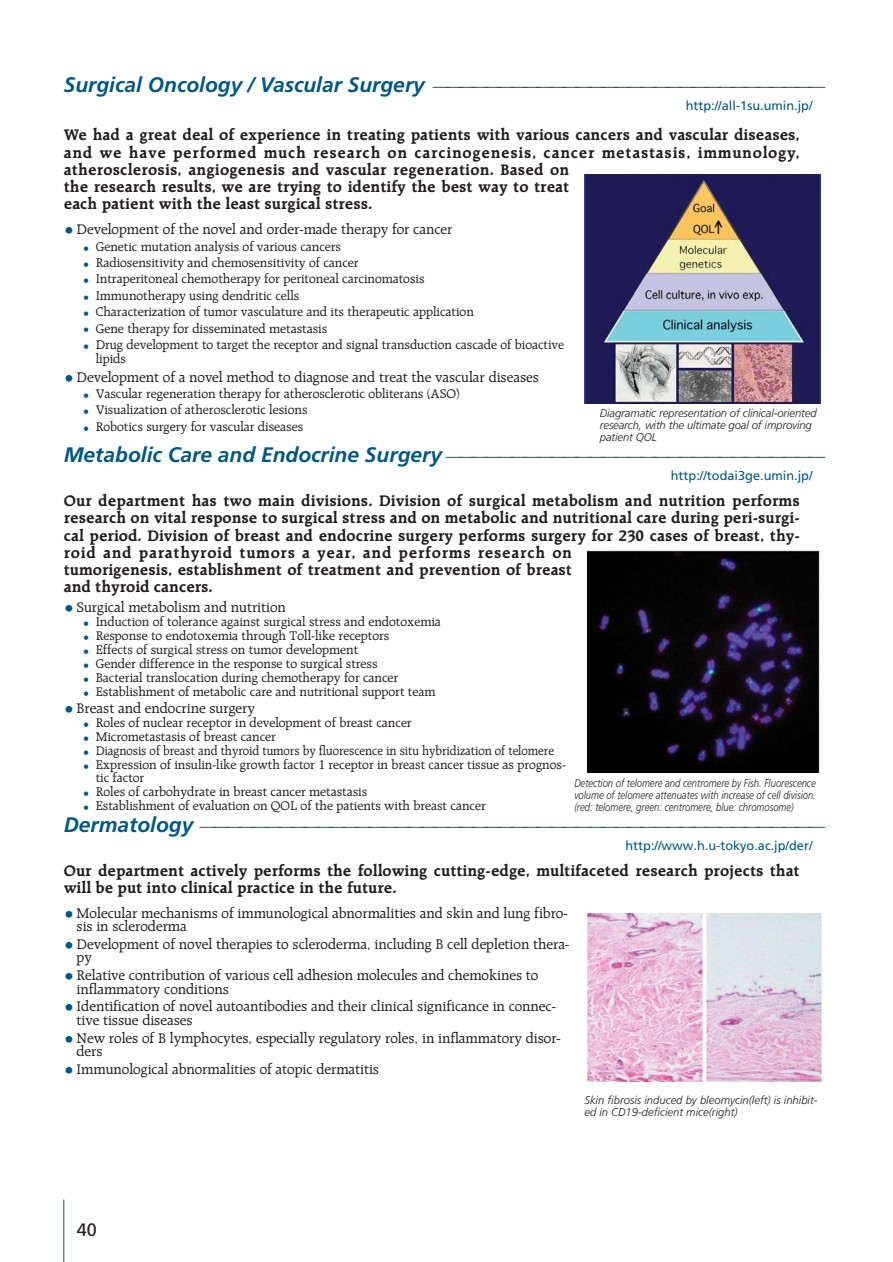
<style>
.page{position:relative;width:893px;height:1262px;background:#fff}
.page>*{position:absolute;margin:0;border:0;box-sizing:border-box;transform-origin:0 0}
.t1{font:italic 700 21px "Frutiger";color:#005887}
.t2{font:18px "Frutiger";color:#231f20}
.t3{font:300 17.25px "Frutiger";color:#1b5a40}
.t4{font:700 16.5px/17.2px "Raleigh";color:#231f20}
.t5{font:15px/13.5px "Raleigh";color:#231f20}
.t6{font:13.5px/14.2px "Raleigh";color:#231f20}
.t7{font:13.5px "Raleigh";color:#231f20;scale:.94 1}
.t8{font:12.75px "Frutiger";color:#005887}
.t9{font:italic 300 11.25px/12px "Frutiger";color:#231f20}
.t10{font:italic 300 11.25px/12px "Frutiger";color:#231f20;text-align:justify;scale:.84 1}
.s1{font-weight:300;font-style:normal;font-size:17.25px;color:#1b5a40}
.s2{font-size:21px;color:#005887}
.s3{color:#005887}
.s4{font-weight:700;font-style:italic;font-size:21px;color:#005887}
</style>
<div class="page">
<hr style="left:63px;top:1199px;width:1px;height:62px;background:#1b5a40">
<img style="left:584px;top:174px;width:236px;height:229px">
<img style="left:587px;top:550px;width:233px;height:222px">
<img style="left:587px;top:913px;width:234px;height:168px">
<h1 class="t1" style="left:64px;top:77px;width:763px">S u r g i c a l O n c o l o g y / V a s c u l a r S u r g e r y <span class="s1">——————————————————————————————</span></h1>
<p class="t8" style="left:685px;top:101px;width:128px">http://all-1su.umin.jp/</p>
<p class="t4" style="left:64px;top:127px;width:737px">We had a great deal of experience in treating patients with various cancers and vascular diseases, and we have performed much research on carcinogenesis, cancer metastasis, immunology, atherosclerosis, angiogenesis and vascular regeneration. Based on<br>the research results, we are trying to identify the best way to treat<br>each patient with the least surgical stress.</p>
<p class="t5" style="left:64px;top:223px;width:390px"><span class="s2">•</span> Development of the novel and order-made therapy for cancer</p>
<p class="t6" style="left:83px;top:240px;width:259px"><span class="s3">•</span> Genetic mutation analysis of various cancers</p>
<p class="t6" style="left:83px;top:256px;width:277px"><span class="s3">•</span> Radiosensitivity and chemosensitivity of cancer</p>
<p class="t6" style="left:83px;top:273px;width:343px"><span class="s3">•</span> Intraperitoneal chemotherapy for peritoneal carcinomatosis</p>
<p class="t6" style="left:83px;top:289px;width:218px"><span class="s3">•</span> Immunotherapy using dendritic cells</p>
<p class="t6" style="left:83px;top:305px;width:392px"><span class="s3">•</span> Characterization of tumor vasculature and its therapeutic application</p>
<p class="t6" style="left:83px;top:322px;width:246px"><span class="s3">•</span> Gene therapy for disseminated metastasis</p>
<p class="t6" style="left:96px;top:338px;width:470px;text-indent:-13px"><span class="s3">•</span> Drug development to target the receptor and signal transduction cascade of bioactive lipids</p>
<p class="t5" style="left:64px;top:371px;width:476px"><span class="s2">•</span> Development of a novel method to diagnose and treat the vascular diseases</p>
<p class="t6" style="left:83px;top:387px;width:378px"><span class="s3">•</span> Vascular regeneration therapy for atherosclerotic obliterans (ASO)</p>
<p class="t6" style="left:83px;top:404px;width:226px"><span class="s3">•</span> Visualization of atherosclerotic lesions</p>
<p class="t6" style="left:83px;top:420px;width:222px"><span class="s3">•</span> Robotics surgery for vascular diseases</p>
<p class="t9" style="left:600px;top:408px;width:218px">Diagramatic representation of clinical-oriented research, with the ultimate goal of improving patient QOL</p>
<h1 class="t1" style="left:64px;top:446px;width:763px">Metabolic Care and Endocrine Surgery <span class="s1">—————————————————————————————</span></h1>
<p class="t8" style="left:670px;top:471px;width:143px">http://todai3ge.umin.jp/</p>
<p class="t4" style="left:64px;top:493px;width:737px">Our department has two main divisions. Division of surgical metabolism and nutrition performs research on vital response to surgical stress and on metabolic and nutritional care during peri-surgi&shy;cal period. Division of breast and endocrine surgery performs surgery for 230 cases of breast, thy&shy;roid and parathyroid tumors a year, and performs research on<br>tumorigenesis, establishment of treatment and prevention of breast<br>and thyroid cancers.</p>
<p class="t5" style="left:64px;top:601px;width:223px"><span class="s2">•</span>Surgical metabolism and nutrition</p>
<p class="t6" style="left:83px;top:615px;width:359px"><span class="s3">•</span> Induction of tolerance against surgical stress and endotoxemia</p>
<p class="t6" style="left:83px;top:629px;width:308px"><span class="s3">•</span> Response to endotoxemia through Toll-like receptors</p>
<p class="t6" style="left:83px;top:643px;width:277px"><span class="s3">•</span> Effects of surgical stress on tumor development</p>
<p class="t6" style="left:83px;top:657px;width:296px"><span class="s3">•</span> Gender difference in the response to surgical stress</p>
<p class="t6" style="left:83px;top:671px;width:317px"><span class="s3">•</span> Bacterial translocation during chemotherapy for cancer</p>
<p class="t6" style="left:83px;top:685px;width:354px"><span class="s3">•</span> Establishment of metabolic care and nutritional support team</p>
<p class="t5" style="left:64px;top:702px;width:193px"><span class="s2">•</span> Breast and endocrine surgery</p>
<p class="t6" style="left:83px;top:716px;width:330px"><span class="s3">•</span> Roles of nuclear receptor in development of breast cancer</p>
<p class="t6" style="left:83px;top:730px;width:195px"><span class="s3">•</span> Micrometastasis of breast cancer</p>
<p class="t7" style="left:83px;top:744px;width:502px"><span class="s3">•</span> Diagnosis of breast and thyroid tumors by fluorescence in situ hybridization of telomere</p>
<p class="t6" style="left:96px;top:759px;width:471px;line-height:12.8px;text-indent:-13px"><span class="s3">•</span> Expression of insulin-like growth factor 1 receptor in breast cancer tissue as prognos&shy;tic factor</p>
<p class="t6" style="left:83px;top:785px;width:286px"><span class="s3">•</span> Roles of carbohydrate in breast cancer metastasis</p>
<p class="t6" style="left:83px;top:799px;width:404px"><span class="s3">•</span> Establishment of evaluation on QOL of the patients with breast cancer</p>
<p class="t10" style="left:574px;top:778px;width:289px">Detection of telomere and centromere by Fish. Fluorescence volume of telomere attenuates with increase of cell division. (red: telomere, green: centromere, blue: chromosome)</p>
<p class="t3" style="left:64px;top:819px;width:763px"><span class="s4">D e r m a t o l o g y</span> ————————————————————————————————————————————————</p>
<p class="t8" style="left:625px;top:841px;width:188px">http://www.h.u-tokyo.ac.jp/der/</p>
<p class="t4" style="left:64px;top:863px;width:737px">Our department actively performs the following cutting-edge, multifaceted research projects that will be put into clinical practice in the future.</p>
<p class="t5" style="left:77px;top:907px;width:492px;text-indent:-13px"><span class="s2">•</span> Molecular mechanisms of immunological abnormalities and skin and lung fibro&shy;sis in scleroderma</p>
<p class="t5" style="left:77px;top:938px;width:494px;text-indent:-13px"><span class="s2">•</span> Development of novel therapies to scleroderma, including B cell depletion thera&shy;py</p>
<p class="t5" style="left:77px;top:969px;width:463px;text-indent:-13px"><span class="s2">•</span> Relative contribution of various cell adhesion molecules and chemokines to inflammatory conditions</p>
<p class="t5" style="left:77px;top:1000px;width:481px;text-indent:-13px"><span class="s2">•</span>Identification of novel autoantibodies and their clinical significance in connec&shy;tive tissue diseases</p>
<p class="t5" style="left:77px;top:1032px;width:485px;text-indent:-13px"><span class="s2">•</span> New roles of B lymphocytes, especially regulatory roles, in inflammatory disor&shy;ders</p>
<p class="t5" style="left:64px;top:1063px;width:317px"><span class="s2">•</span>Immunological abnormalities of atopic dermatitis</p>
<p class="t9" style="left:584px;top:1095px;width:235px">Skin fibrosis induced by bleomycin(left) is inhibit&shy;ed in CD19-deficient mice(right)</p>
<h2 class="t2" style="left:77px;top:1222px;width:22px">40</h2>
</div>
